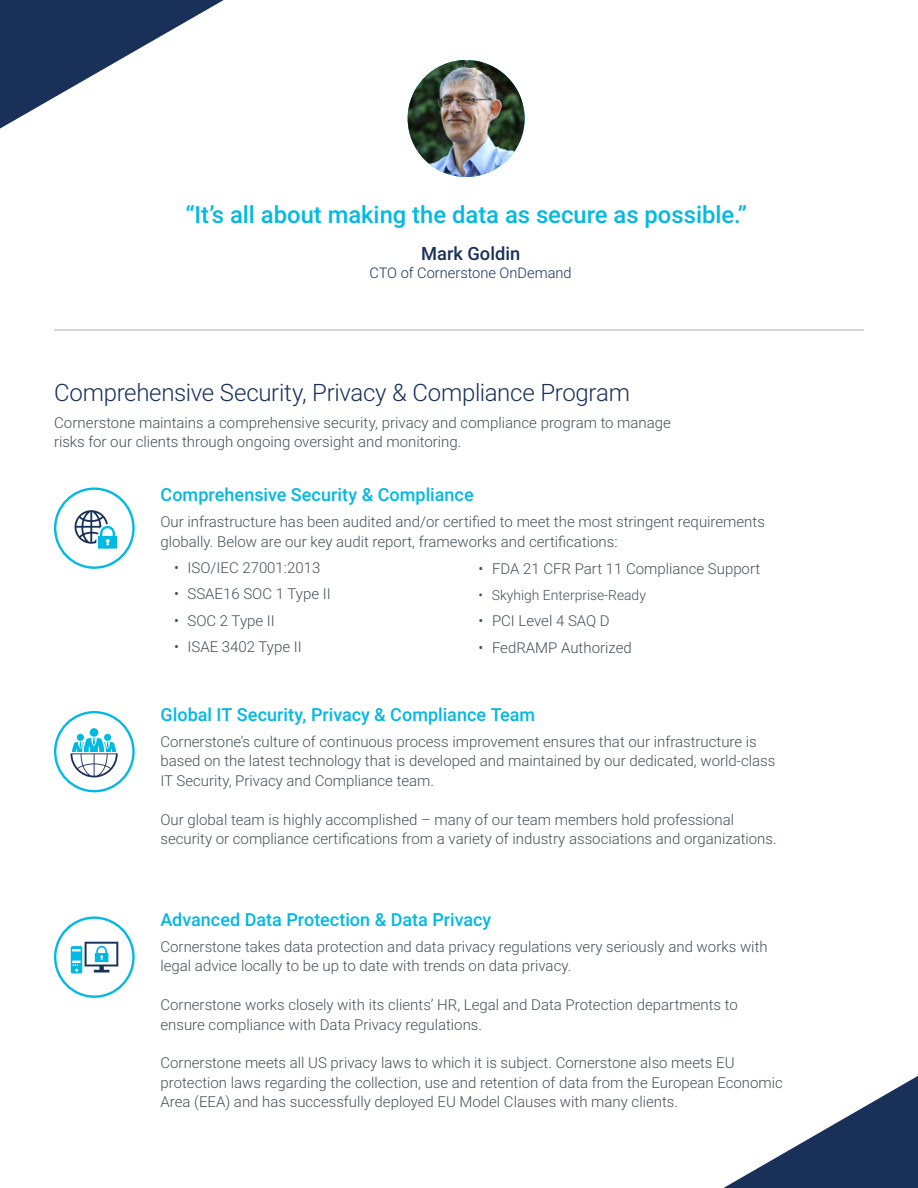
<style>
.page{position:relative;width:918px;height:1188px;background:#fff}
.page>*{position:absolute;margin:0;border:0;box-sizing:border-box;transform-origin:0 0}
.t1{font:300 24px "Roboto";letter-spacing:-.015em;color:#193059}
.t2{font:500 23.7px "Roboto";color:#00b9e4}
.t3{font:500 18.3px "Roboto";color:#193059}
.t4{font:500 18px "Roboto";color:#00b9e4}
.t5{font:300 15px/19.4px "Roboto";color:#43505a}
.t6{font:300 14.7px "Roboto";color:#193059}
.t7{font:300 13.8px "Roboto";color:#43505a}
</style>
<div class="page">
<svg style="left:0;top:0;width:224px;height:129px"></svg>
<img style="left:408px;top:60px;width:117px;height:117px;border-radius:58px">
<svg style="left:723px;top:1076px;width:195px;height:112px"></svg>
<div style="left:54px;top:488px;width:81px;height:81px;border:2px solid #00b9e4;border-radius:50%"></div>
<div style="left:54px;top:711px;width:81px;height:81px;border:2px solid #00b9e4;border-radius:50%"></div>
<div style="left:54px;top:917px;width:81px;height:81px;border:2px solid #00b9e4;border-radius:50%"></div>
<svg style="left:75px;top:510px;width:42px;height:39px"></svg>
<svg style="left:71px;top:942px;width:47px;height:31px"></svg>
<svg style="left:71px;top:728px;width:47px;height:49px"></svg>
<hr style="left:54px;top:329px;width:810px;height:2px;background:#c7cace">
<h2 class="t2" style="left:185px;top:198px;width:563px">“It’s all about making the data as secure as possible.”</h2>
<p class="t3" style="left:421px;top:241px;width:101px">Mark Goldin</p>
<p class="t6" style="left:369px;top:262px;width:204px">CTO of Cornerstone OnDemand</p>
<h1 class="t1" style="left:54px;top:376px;width:578px">Comprehensive Security, Privacy &amp; Compliance Program</h1>
<p class="t5" style="left:54px;top:412px;width:619px">Cornerstone maintains a comprehensive security, privacy and compliance program to manage risks for our clients through ongoing oversight and monitoring.</p>
<p class="t4" style="left:160px;top:482px;width:315px">Comprehensive Security &amp; Compliance</p>
<p class="t5" style="left:160px;top:512px;width:606px">Our infrastructure has been audited and/or certified to meet the most stringent requirements globally. Below are our key audit report, frameworks and certifications:</p>
<p class="t5" style="left:174px;top:557px;width:148px">• ISO/IEC 27001:2013</p>
<p class="t5" style="left:174px;top:584px;width:158px">• SSAE16 SOC 1 Type II</p>
<p class="t5" style="left:174px;top:610px;width:102px">• SOC 2 Type II</p>
<p class="t5" style="left:174px;top:636px;width:129px">• ISAE 3402 Type II</p>
<p class="t5" style="left:478px;top:558px;width:283px">• FDA 21 CFR Part 11 Compliance Support</p>
<p class="t7" style="left:478px;top:586px;width:169px">• Skyhigh Enterprise-Ready</p>
<p class="t5" style="left:478px;top:611px;width:133px">• PCI Level 4 SAQ D</p>
<p class="t5" style="left:478px;top:637px;width:155px">• FedRAMP Authorized</p>
<p class="t4" style="left:160px;top:702px;width:376px">Global IT Security, Privacy &amp; Compliance Team</p>
<p class="t5" style="left:160px;top:731px;width:617px">Cornerstone’s culture of continuous process improvement ensures that our infrastructure is based on the latest technology that is developed and maintained by our dedicated, world-class<br>IT Security, Privacy and Compliance team.</p>
<p class="t5" style="left:160px;top:809px;width:618px">Our global team is highly accomplished – many of our team members hold professional security or compliance certifications from a variety of industry associations and organizations.</p>
<p class="t4" style="left:160px;top:907px;width:332px">Advanced Data Protection &amp; Data Privacy</p>
<p class="t5" style="left:160px;top:936px;width:609px">Cornerstone takes data protection and data privacy regulations very seriously and works with legal advice locally to be up to date with trends on data privacy.</p>
<p class="t5" style="left:160px;top:995px;width:579px">Cornerstone works closely with its clients’ HR, Legal and Data Protection departments to ensure compliance with Data Privacy regulations.</p>
<p class="t5" style="left:160px;top:1053px;width:624px">Cornerstone meets all US privacy laws to which it is subject. Cornerstone also meets EU protection laws regarding the collection, use and retention of data from the European Economic<br>Area (EEA) and has successfully deployed EU Model Clauses with many clients.</p>
</div>
